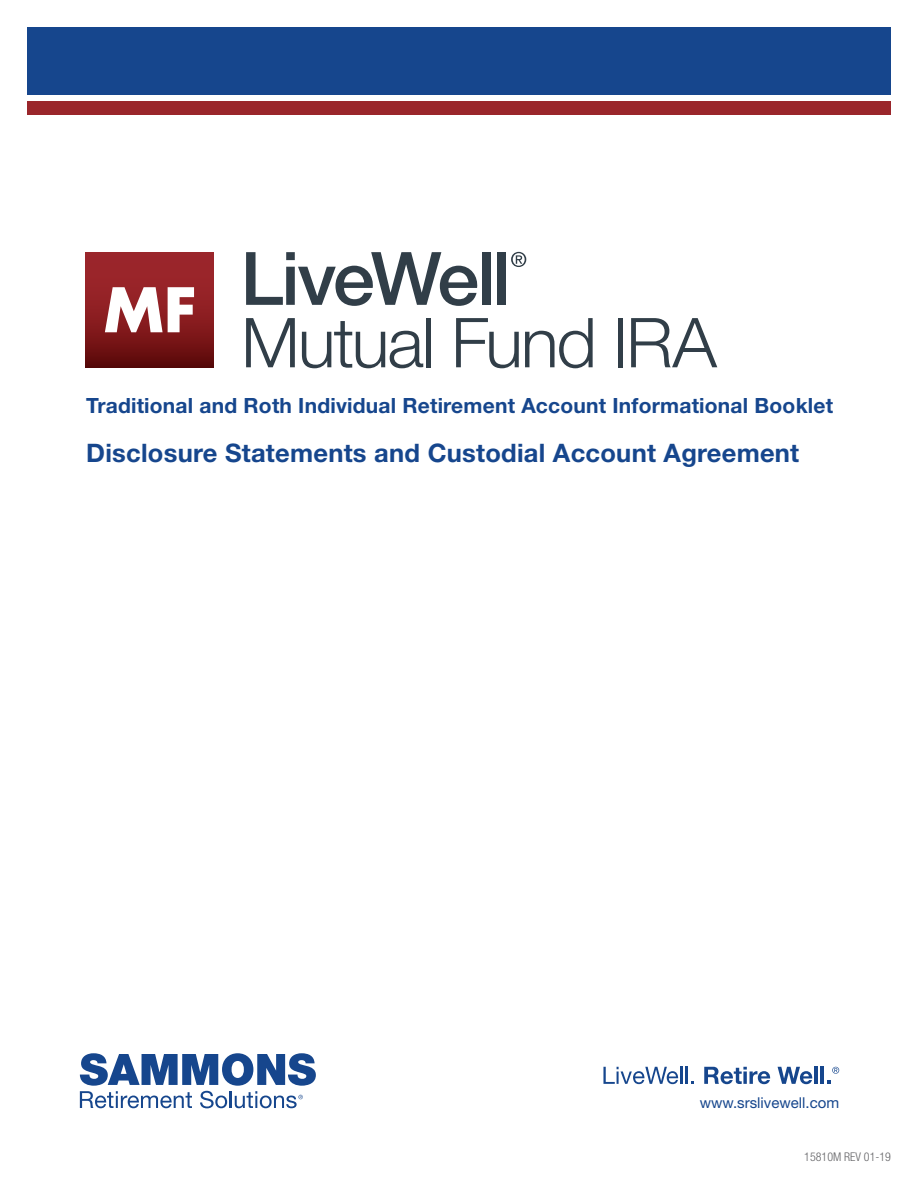
<style>
.page{position:relative;width:918px;height:1188px;background:#fff}
.page>*{position:absolute;margin:0;border:0;box-sizing:border-box;transform-origin:0 0}
.t1{font:700 25.5px "Helvetica Neue LT Std";letter-spacing:.01em;color:#16468d}
.t2{font:700 21px "Helvetica Neue LT Std";letter-spacing:.01em;color:#16468d}
.t3{font:15px "Helvetica Neue LT Std";color:#16468d}
.t4{font:300 condensed 12px "Helvetica Neue LT Std";color:#636366}
</style>
<div class="page">
<svg style="left:80px;top:1053px;width:236px;height:55px"></svg>
<div style="left:27px;top:101px;width:864px;height:14px;background:#9a262b"></div>
<div style="left:27px;top:27px;width:864px;height:67px;background:#16468d"></div>
<svg style="left:85px;top:252px;width:129px;height:115px;background:#841b1e"></svg>
<svg style="left:105px;top:287px;width:89px;height:45px"></svg>
<svg style="left:246px;top:252px;width:232px;height:54px"></svg>
<div style="left:482px;top:252px;width:8px;height:53px;background:#313e48"></div>
<div style="left:497px;top:252px;width:9px;height:53px;background:#313e48"></div>
<svg style="left:246px;top:318px;width:49px;height:49px"></svg>
<svg style="left:302px;top:321px;width:121px;height:47px"></svg>
<div style="left:426px;top:318px;width:5px;height:49px;background:#313e48"></div>
<svg style="left:456px;top:318px;width:63px;height:50px"></svg>
<svg style="left:525px;top:318px;width:68px;height:50px"></svg>
<div style="left:618px;top:318px;width:5px;height:49px;background:#313e48"></div>
<svg style="left:631px;top:318px;width:86px;height:49px"></svg>
<svg style="left:511px;top:252px;width:15px;height:15px"></svg>
<svg style="left:832px;top:1067px;width:7px;height:7px"></svg>
<svg style="left:603px;top:1067px;width:91px;height:17px"></svg>
<svg style="left:704px;top:1067px;width:66px;height:17px"></svg>
<svg style="left:778px;top:1067px;width:34px;height:17px"></svg>
<hr style="left:814px;top:1067px;width:4px;height:17px;background:#16468d">
<hr style="left:821px;top:1067px;width:3px;height:17px;background:#16468d">
<svg style="left:827px;top:1080px;width:4px;height:4px"></svg>
<p class="t2" style="left:86px;top:393px;width:748px">Traditional and Roth Individual Retirement Account Informational Booklet</p>
<p class="t1" style="left:86px;top:438px;width:715px">Disclosure Statements and Custodial Account Agreement</p>
<p class="t3" style="left:700px;top:1094px;width:141px">www.srslivewell.com</p>
<p class="t4" style="left:804px;top:1150px;width:88px">15810M REV 01-19</p>
</div>
